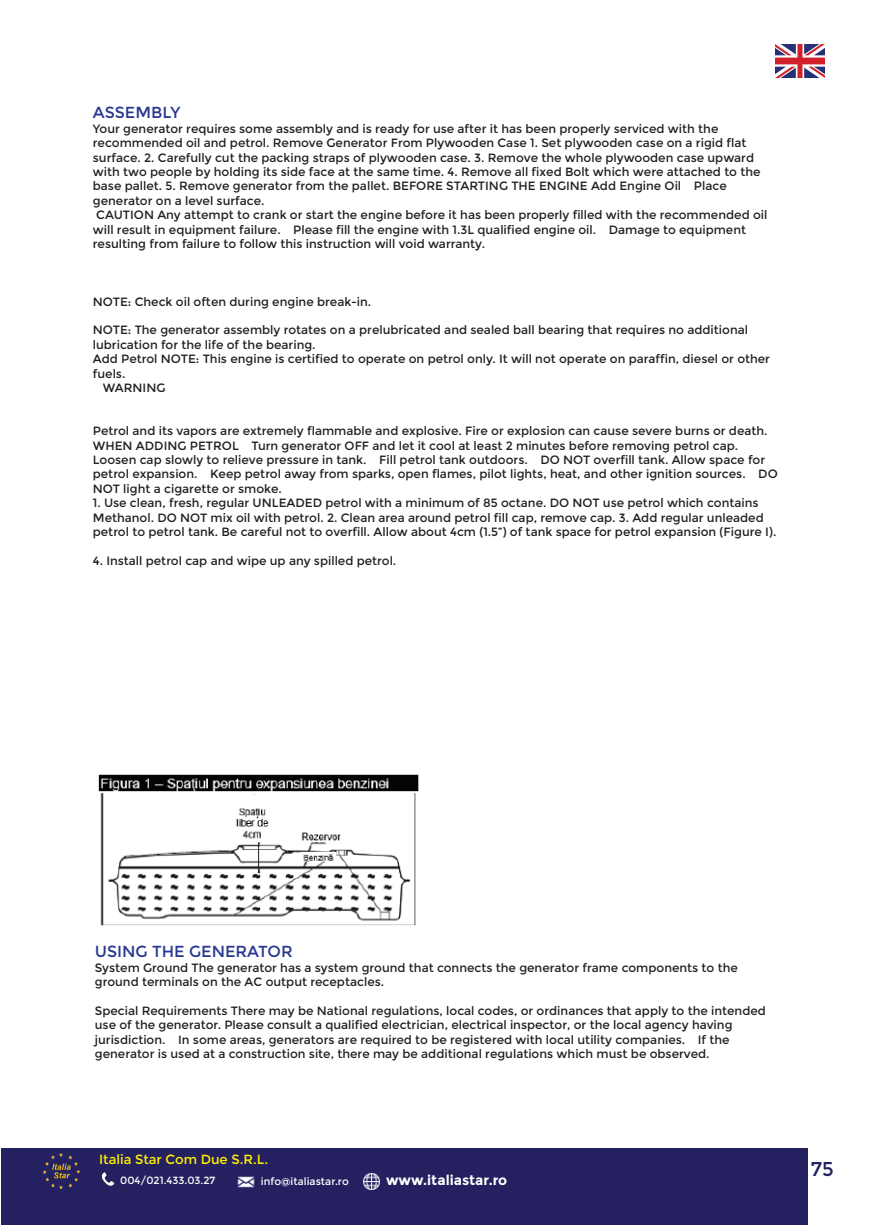
<style>
.page{position:relative;width:874px;height:1225px;background:#fff}
.page>*{position:absolute;margin:0;border:0;box-sizing:border-box;transform-origin:0 0}
.t1{font:20px "Montserrat";color:#252161}
.t2{font:16px "Montserrat";color:#283890}
.t3{font:700 13.8px "Montserrat";color:#fff}
.t4{font:13.2px "Montserrat";color:#fff101}
.t5{font:12px/14.4px "Montserrat";color:#231f20}
.t6{font:10.4px "Montserrat";color:#fff}
</style>
<div class="page">
<div style="left:1px;top:1149px;width:806px;height:76px;background:#252161"></div>
<img style="left:44px;top:1153px;width:36px;height:35px">
<svg style="left:101px;top:1172px;width:13px;height:13px"></svg>
<img style="left:237px;top:1176px;width:18px;height:12px">
<img style="left:363px;top:1173px;width:16px;height:16px">
<img style="left:98px;top:774px;width:321px;height:152px">
<img style="left:775px;top:45px;width:48px;height:33px">
<h2 class="t2" style="left:93px;top:103px;width:89px">ASSEMBLY</h2>
<p class="t5" style="left:93px;top:121px;width:675px">Your generator requires some assembly and is ready for use after it has been properly serviced with the recommended oil and petrol. Remove Generator From Plywooden Case 1. Set plywooden case on a rigid flat surface. 2. Carefully cut the packing straps of plywooden case. 3. Remove the whole plywooden case upward with two people by holding its side face at the same time. 4. Remove all fixed Bolt which were attached to the base pallet. 5. Remove generator from the pallet. BEFORE STARTING THE ENGINE Add Engine Oil Place generator on a level surface.<br>CAUTION Any attempt to crank or start the engine before it has been properly filled with the recommended oil will result in equipment failure. Please fill the engine with 1.3L qualified engine oil. Damage to equipment resulting from failure to follow this instruction will void warranty.</p>
<p class="t5" style="left:93px;top:294px;width:280px">NOTE: Check oil often during engine break-in.</p>
<p class="t5" style="left:93px;top:323px;width:656px">NOTE: The generator assembly rotates on a prelubricated and sealed ball bearing that requires no additional</p>
<p class="t5" style="left:93px;top:337px;width:224px">lubrication for the life of the bearing.</p>
<p class="t5" style="left:93px;top:352px;width:678px">Add Petrol NOTE: This engine is certified to operate on petrol only. It will not operate on paraffin, diesel or other</p>
<p class="t5" style="left:93px;top:366px;width:34px">fuels.</p>
<p class="t5" style="left:103px;top:381px;width:64px">WARNING</p>
<p class="t5" style="left:93px;top:424px;width:686px">Petrol and its vapors are extremely flammable and explosive. Fire or explosion can cause severe burns or death.<br>WHEN ADDING PETROL Turn generator OFF and let it cool at least 2 minutes before removing petrol cap.<br>Loosen cap slowly to relieve pressure in tank. Fill petrol tank outdoors. DO NOT overfill tank. Allow space for petrol expansion. Keep petrol away from sparks, open flames, pilot lights, heat, and other ignition sources. DO NOT light a cigarette or smoke.</p>
<p class="t5" style="left:93px;top:496px;width:684px">1. Use clean, fresh, regular UNLEADED petrol with a minimum of 85 octane. DO NOT use petrol which contains<br>Methanol. DO NOT mix oil with petrol. 2. Clean area around petrol fill cap, remove cap. 3. Add regular unleaded petrol to petrol tank. Be careful not to overfill. Allow about 4cm (1.5”) of tank space for petrol expansion (Figure I).</p>
<p class="t5" style="left:93px;top:553px;width:305px">4. Install petrol cap and wipe up any spilled petrol.</p>
<h2 class="t2" style="left:95px;top:942px;width:199px">USING THE GENERATOR</h2>
<p class="t5" style="left:95px;top:960px;width:644px">System Ground The generator has a system ground that connects the generator frame components to the ground terminals on the AC output receptacles.</p>
<p class="t5" style="left:95px;top:1003px;width:672px">Special Requirements There may be National regulations, local codes, or ordinances that apply to the intended use of the generator. Please consult a qualified electrician, electrical inspector, or the local agency having jurisdiction. In some areas, generators are required to be registered with local utility companies. If the generator is used at a construction site, there may be additional regulations which must be observed.</p>
<p class="t4" style="left:99px;top:1152px;width:170px">Italia Star Com Due S.R.L.</p>
<p class="t6" style="left:120px;top:1174px;width:97px">004/021.433.03.27</p>
<p class="t6" style="left:261px;top:1175px;width:89px">info@italiastar.ro</p>
<p class="t3" style="left:386px;top:1171px;width:123px">www.italiastar.ro</p>
<h1 class="t1" style="left:810px;top:1157px;width:24px">75</h1>
</div>
